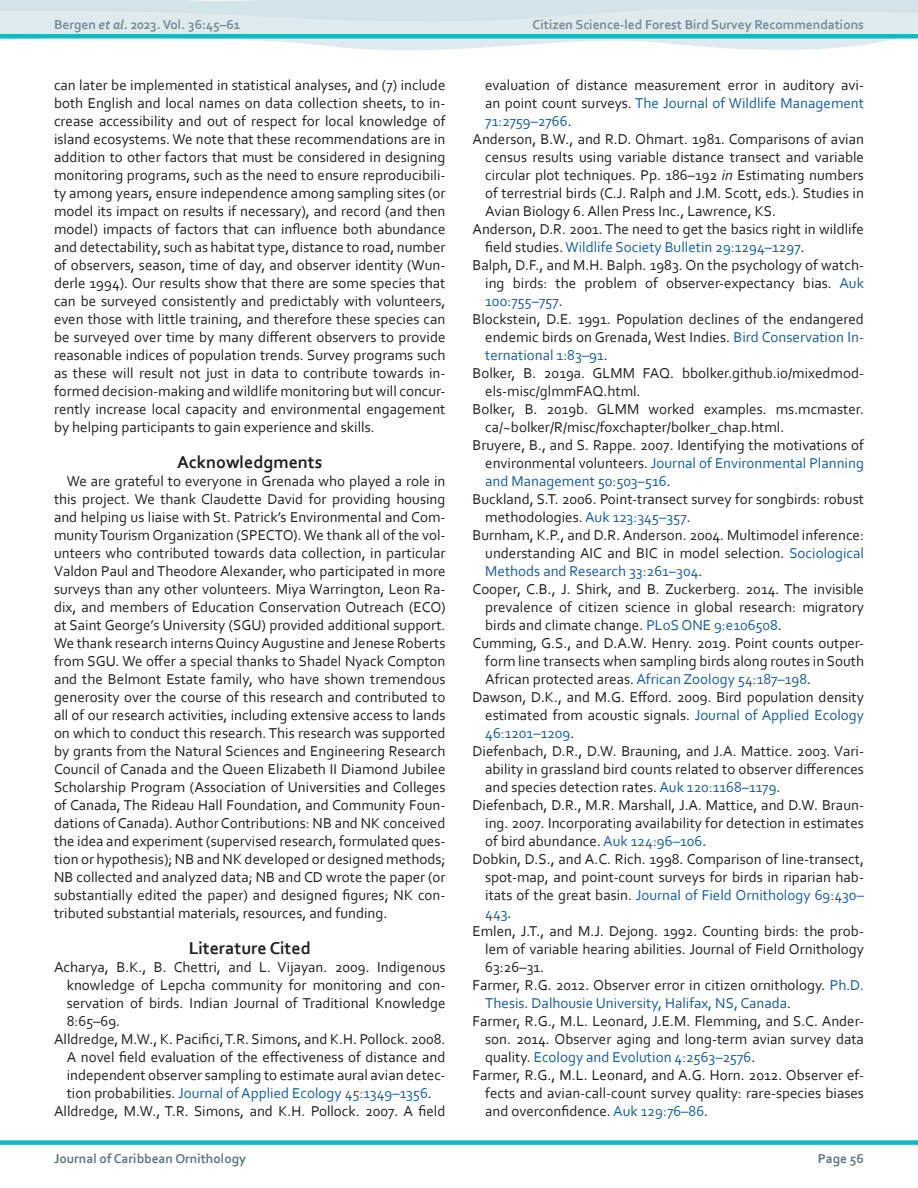
<style>
.page{position:relative;width:918px;height:1188px;background:#fff}
.page>*{position:absolute;margin:0;border:0;box-sizing:border-box;transform-origin:0 0}
.Body_Heading_1__H2{font:700 18px "Corbel";color:#231f20}
.Citation__P{font:15px/18px "Corbel";color:#231f20;text-align:justify}
.main_body_text__P{font:15px/18px "Corbel";color:#231f20;text-align:justify}
.t1{font:700 13.5px "Corbel";color:#758b95}
.t2{font:700 13.5px "Corbel";color:#5f7682}
.s1{font-style:italic}
.s2{color:#175d9e}
</style>
<div class="page">
<svg style="left:0;top:0;width:918px;height:51px;fill:#deeaee"></svg>
<div style="left:0;top:1140px;width:918px;height:5px;background:#16b7c3"></div>
<div style="left:0;top:34px;width:918px;height:5px;background:#16b7c3"></div>
<p class="t1" style="left:54px;top:16px;width:188px">Bergen <span class="s1">et al.</span> 2023. Vol. 36:45–61</p>
<p class="t1" style="left:533px;top:16px;width:333px">Citizen Science-led Forest Bird Survey Recommendations</p>
<p class="main_body_text__P" style="left:54px;top:76px;width:393px">can later be implemented in statistical analyses, and (7) include both English and local names on data collection sheets, to in&shy;crease accessibility and out of respect for local knowledge of island ecosystems. We note that these recommendations are in addition to other factors that must be considered in designing monitoring programs, such as the need to ensure reproducibili&shy;ty among years, ensure independence among sampling sites (or model its impact on results if necessary), and record (and then model) impacts of factors that can influence both abundance and detectability, such as habitat type, distance to road, number of observers, season, time of day, and observer identity (Wun&shy;derle 1994). Our results show that there are some species that can be surveyed consistently and predictably with volunteers, even those with little training, and therefore these species can be surveyed over time by many different observers to provide reasonable indices of population trends. Survey programs such as these will result not just in data to contribute towards in&shy;formed decision-making and wildlife monitoring but will concur&shy;rently increase local capacity and environmental engagement by helping participants to gain experience and skills.</p>
<h2 class="Body_Heading_1__H2" style="left:177px;top:451px;width:147px">Acknowledgments</h2>
<p class="main_body_text__P" style="left:54px;top:472px;width:393px;text-indent:13px">We are grateful to everyone in Grenada who played a role in this project. We thank Claudette David for providing housing and helping us liaise with St. Patrick’s Environmental and Com&shy;munity Tourism Organization (SPECTO). We thank all of the vol&shy;unteers who contributed towards data collection, in particular Valdon Paul and Theodore Alexander, who participated in more surveys than any other volunteers. Miya Warrington, Leon Ra&shy;dix, and members of Education Conservation Outreach (ECO) at Saint George’s University (SGU) provided additional support.<br>We thank research interns Quincy Augustine and Jenese Roberts from SGU. We offer a special thanks to Shadel Nyack Compton and the Belmont Estate family, who have shown tremendous generosity over the course of this research and contributed to all of our research activities, including extensive access to lands on which to conduct this research. This research was supported by grants from the Natural Sciences and Engineering Research Council of Canada and the Queen Elizabeth II Diamond Jubilee Scholarship Program (Association of Universities and Colleges of Canada, The Rideau Hall Foundation, and Community Foun&shy;dations of Canada). Author Contributions: NB and NK conceived the idea and experiment (supervised research, formulated ques&shy;tion or hypothesis); NB and NK developed or designed methods; NB collected and analyzed data; NB and CD wrote the paper (or substantially edited the paper) and designed figures; NK con&shy;tributed substantial materials, resources, and funding.</p>
<h2 class="Body_Heading_1__H2" style="left:189px;top:937px;width:124px">Literature Cited</h2>
<p class="Citation__P" style="left:67px;top:958px;width:380px;text-indent:-13px">Acharya, B.K., B. Chettri, and L. Vijayan. 2009. Indigenous knowledge of Lepcha community for monitoring and con&shy;servation of birds. Indian Journal of Traditional Knowledge 8:65–69.</p>
<p class="Citation__P" style="left:67px;top:1030px;width:380px;text-indent:-13px">Alldredge, M.W., K. Pacifici, T.R. Simons, and K.H. Pollock. 2008.<br>A novel field evaluation of the effectiveness of distance and independent observer sampling to estimate aural avian detec&shy;tion probabilities. <span class="s2">Journal of Applied Ecology 45:1349–1356</span>.</p>
<p class="Citation__P" style="left:54px;top:1102px;width:393px">Alldredge, M.W., T.R. Simons, and K.H. Pollock. 2007. A field</p>
<p class="Citation__P" style="left:485px;top:76px;width:380px">evaluation of distance measurement error in auditory avi&shy;an point count surveys. <span class="s2">The Journal of Wildlife Management 71:2759–2766</span>.</p>
<p class="Citation__P" style="left:485px;top:130px;width:380px;text-indent:-13px">Anderson, B.W., and R.D. Ohmart. 1981. Comparisons of avian census results using variable distance transect and variable circular plot techniques. Pp. 186–192 <span class="s1">in</span> Estimating numbers of terrestrial birds (C.J. Ralph and J.M. Scott, eds.). Studies in Avian Biology 6. Allen Press Inc., Lawrence, KS.</p>
<p class="Citation__P" style="left:485px;top:220px;width:380px;text-indent:-13px">Anderson, D.R. 2001. The need to get the basics right in wildlife field studies. <span class="s2">Wildlife Society Bulletin 29:1294–1297</span>.</p>
<p class="Citation__P" style="left:485px;top:256px;width:380px;text-indent:-13px">Balph, D.F., and M.H. Balph. 1983. On the psychology of watch&shy;ing birds: the problem of observer-expectancy bias. <span class="s2">Auk 100:755–757</span>.</p>
<p class="Citation__P" style="left:485px;top:310px;width:380px;text-indent:-13px">Blockstein, D.E. 1991. Population declines of the endangered endemic birds on Grenada, West Indies. <span class="s2">Bird Conservation In&shy;ternational 1:83–91</span>.</p>
<p class="Citation__P" style="left:485px;top:364px;width:380px;text-indent:-13px">Bolker, B. 2019a. GLMM FAQ. bbolker.github.io/mixedmod&shy;els-misc/glmmFAQ.html.</p>
<p class="Citation__P" style="left:485px;top:400px;width:380px;text-indent:-13px">Bolker, B. 2019b. GLMM worked examples. ms.mcmaster. ca/~bolker/R/misc/foxchapter/bolker_chap.html.</p>
<p class="Citation__P" style="left:485px;top:436px;width:380px;text-indent:-13px">Bruyere, B., and S. Rappe. 2007. Identifying the motivations of environmental volunteers. <span class="s2">Journal of Environmental Planning and Management 50:503–516</span>.</p>
<p class="Citation__P" style="left:485px;top:490px;width:380px;text-indent:-13px">Buckland, S.T. 2006. Point-transect survey for songbirds: robust methodologies. <span class="s2">Auk 123:345–357</span>.</p>
<p class="Citation__P" style="left:485px;top:526px;width:380px;text-indent:-13px">Burnham, K.P., and D.R. Anderson. 2004. Multimodel inference: understanding AIC and BIC in model selection. <span class="s2">Sociological Methods and Research 33:261–304</span>.</p>
<p class="Citation__P" style="left:485px;top:580px;width:380px;text-indent:-13px">Cooper, C.B., J. Shirk, and B. Zuckerberg. 2014. The invisible prevalence of citizen science in global research: migratory birds and climate change. <span class="s2">PLoS ONE 9:e106508</span>.</p>
<p class="Citation__P" style="left:485px;top:634px;width:380px;text-indent:-13px">Cumming, G.S., and D.A.W. Henry. 2019. Point counts outper&shy;form line transects when sampling birds along routes in South African protected areas. <span class="s2">African Zoology 54:187–198</span>.</p>
<p class="Citation__P" style="left:485px;top:688px;width:380px;text-indent:-13px">Dawson, D.K., and M.G. Efford. 2009. Bird population density estimated from acoustic signals. <span class="s2">Journal of Applied Ecology 46:1201–1209</span>.</p>
<p class="Citation__P" style="left:485px;top:742px;width:380px;text-indent:-13px">Diefenbach, D.R., D.W. Brauning, and J.A. Mattice. 2003. Vari&shy;ability in grassland bird counts related to observer differences and species detection rates. <span class="s2">Auk 120:1168–1179</span>.</p>
<p class="Citation__P" style="left:485px;top:796px;width:380px;text-indent:-13px">Diefenbach, D.R., M.R. Marshall, J.A. Mattice, and D.W. Braun&shy;ing. 2007. Incorporating availability for detection in estimates of bird abundance. <span class="s2">Auk 124:96–106</span>.</p>
<p class="Citation__P" style="left:485px;top:850px;width:380px;text-indent:-13px">Dobkin, D.S., and A.C. Rich. 1998. Comparison of line-transect, spot-map, and point-count surveys for birds in riparian hab&shy;itats of the great basin. <span class="s2">Journal of Field Ornithology 69:430– 443</span>.</p>
<p class="Citation__P" style="left:485px;top:922px;width:380px;text-indent:-13px">Emlen, J.T., and M.J. Dejong. 1992. Counting birds: the prob&shy;lem of variable hearing abilities. Journal of Field Ornithology 63:26–31.</p>
<p class="Citation__P" style="left:485px;top:976px;width:380px;text-indent:-13px">Farmer, R.G. 2012. Observer error in citizen ornithology. <span class="s2">Ph.D.<br>Thesis. Dalhousie University, Halifax, NS, Canada</span>.</p>
<p class="Citation__P" style="left:485px;top:1012px;width:380px;text-indent:-13px">Farmer, R.G., M.L. Leonard, J.E.M. Flemming, and S.C. Ander&shy;son. 2014. Observer aging and long-term avian survey data quality. <span class="s2">Ecology and Evolution 4:2563–2576</span>.</p>
<p class="Citation__P" style="left:485px;top:1066px;width:380px;text-indent:-13px">Farmer, R.G., M.L. Leonard, and A.G. Horn. 2012. Observer ef&shy;fects and avian-call-count survey quality: rare-species biases and overconfidence. <span class="s2">Auk 129:76–86</span>.</p>
<p class="t2" style="left:54px;top:1150px;width:194px">Journal of Caribbean Ornithology</p>
<p class="t2" style="left:818px;top:1150px;width:48px">Page 56</p>
</div>
